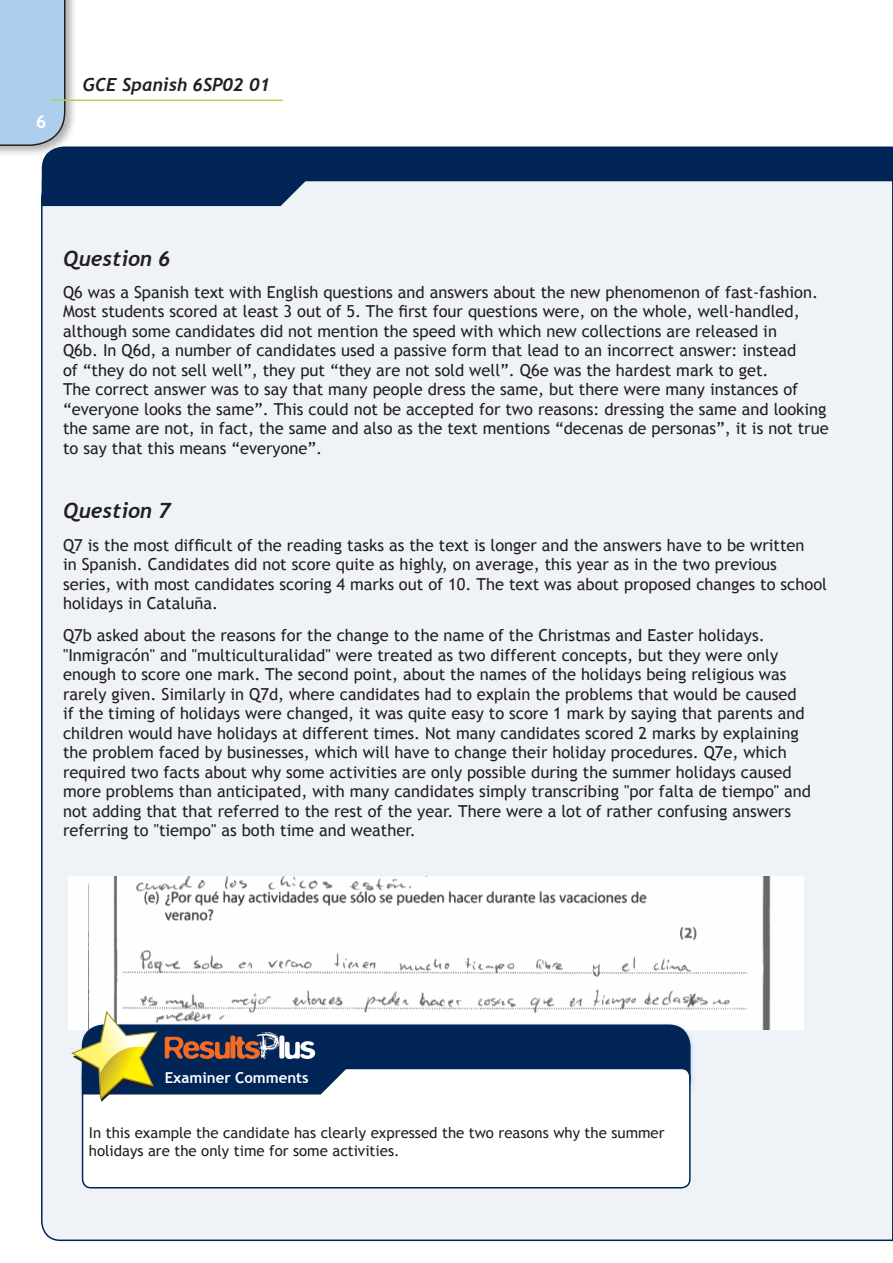
<style>
.page{position:relative;width:893px;height:1263px;background:#fff}
.page>*{position:absolute;margin:0;border:0;box-sizing:border-box;transform-origin:0 0}
.Body_text{font:italic 700 21px "Trebuchet";color:#231f20}
.t1{font:italic 700 18px "Trebuchet";color:#231f20}
.t2{font:700 18px "Trebuchet MS";color:#fff}
.Body_text-2{font:16.5px/19.5px "Trebuchet MS";color:#231f20}
.Examiner_comments{font:15px/18px "Trebuchet MS";color:#231f20}
.t3{font:700 15px "Trebuchet MS";color:#fff}
</style>
<div class="page">
<div style="left:0;top:0;width:77px;height:157px;background:#231f20;opacity:.35"></div>
<div style="left:0;top:0;width:65px;height:146px;background:#adceec"></div>
<hr style="left:50px;top:99px;width:233px;height:2px;background:#b0d354">
<div style="left:41px;top:146px;width:852px;height:33px;background:#002556"></div>
<div style="left:41px;top:179px;width:850px;height:1063px;background:#eff3f7"></div>
<svg style="left:891px;top:179px;width:2px;height:1063px"></svg>
<div style="left:42px;top:180px;width:264px;height:26px;background:#002556"></div>
<img style="left:68px;top:876px;width:735px;height:153px">
<div style="left:79px;top:1021px;width:617px;height:85px;background:#adceec;opacity:.55"></div>
<div style="left:83px;top:1025px;width:607px;height:75px;background:#002556;border-radius:21px"></div>
<div style="left:82px;top:1024px;width:609px;height:76px;border:2px solid #002556;border-radius:21px"></div>
<div style="left:83px;top:1068px;width:607px;height:120px;background:#fff;border-radius:9px"></div>
<div style="left:82px;top:1068px;width:609px;height:120px;border:2px solid #002556;border-radius:9px"></div>
<svg style="left:69px;top:1010px;width:277px;height:92px"></svg>
<p class="t2" style="left:36px;top:110px;width:12px">6</p>
<p class="t1" style="left:83px;top:74px;width:189px">GCE Spanish 6SP02 01</p>
<p class="Body_text" style="left:63px;top:245px;width:109px">Question 6</p>
<p class="Body_text-2" style="left:63px;top:282px;width:767px">Q6 was a Spanish text with English questions and answers about the new phenomenon of fast-fashion.<br>Most students scored at least 3 out of 5. The first four questions were, on the whole, well-handled, although some candidates did not mention the speed with which new collections are released in<br>Q6b. In Q6d, a number of candidates used a passive form that lead to an incorrect answer: instead<br>of “they do not sell well”, they put “they are not sold well”. Q6e was the hardest mark to get.<br>The correct answer was to say that many people dress the same, but there were many instances of “everyone looks the same”. This could not be accepted for two reasons: dressing the same and looking the same are not, in fact, the same and also as the text mentions “decenas de personas”, it is not true to say that this means “everyone”.</p>
<p class="Body_text" style="left:63px;top:498px;width:109px">Question 7</p>
<p class="Body_text-2" style="left:63px;top:535px;width:765px">Q7 is the most difficult of the reading tasks as the text is longer and the answers have to be written<br>in Spanish. Candidates did not score quite as highly, on average, this year as in the two previous series, with most candidates scoring 4 marks out of 10. The text was about proposed changes to school holidays in Cataluña.</p>
<p class="Body_text-2" style="left:63px;top:626px;width:749px">Q7b asked about the reasons for the change to the name of the Christmas and Easter holidays. "Inmigracón" and "multiculturalidad" were treated as two different concepts, but they were only enough to score one mark. The second point, about the names of the holidays being religious was rarely given. Similarly in Q7d, where candidates had to explain the problems that would be caused if the timing of holidays were changed, it was quite easy to score 1 mark by saying that parents and children would have holidays at different times. Not many candidates scored 2 marks by explaining the problem faced by businesses, which will have to change their holiday procedures. Q7e, which required two facts about why some activities are only possible during the summer holidays caused more problems than anticipated, with many candidates simply transcribing "por falta de tiempo" and not adding that that referred to the rest of the year. There were a lot of rather confusing answers referring to "tiempo" as both time and weather.</p>
<p class="t3" style="left:165px;top:1068px;width:145px">Examiner Comments</p>
<p class="Examiner_comments" style="left:89px;top:1123px;width:577px">In this example the candidate has clearly expressed the two reasons why the summer holidays are the only time for some activities.</p>
</div>
